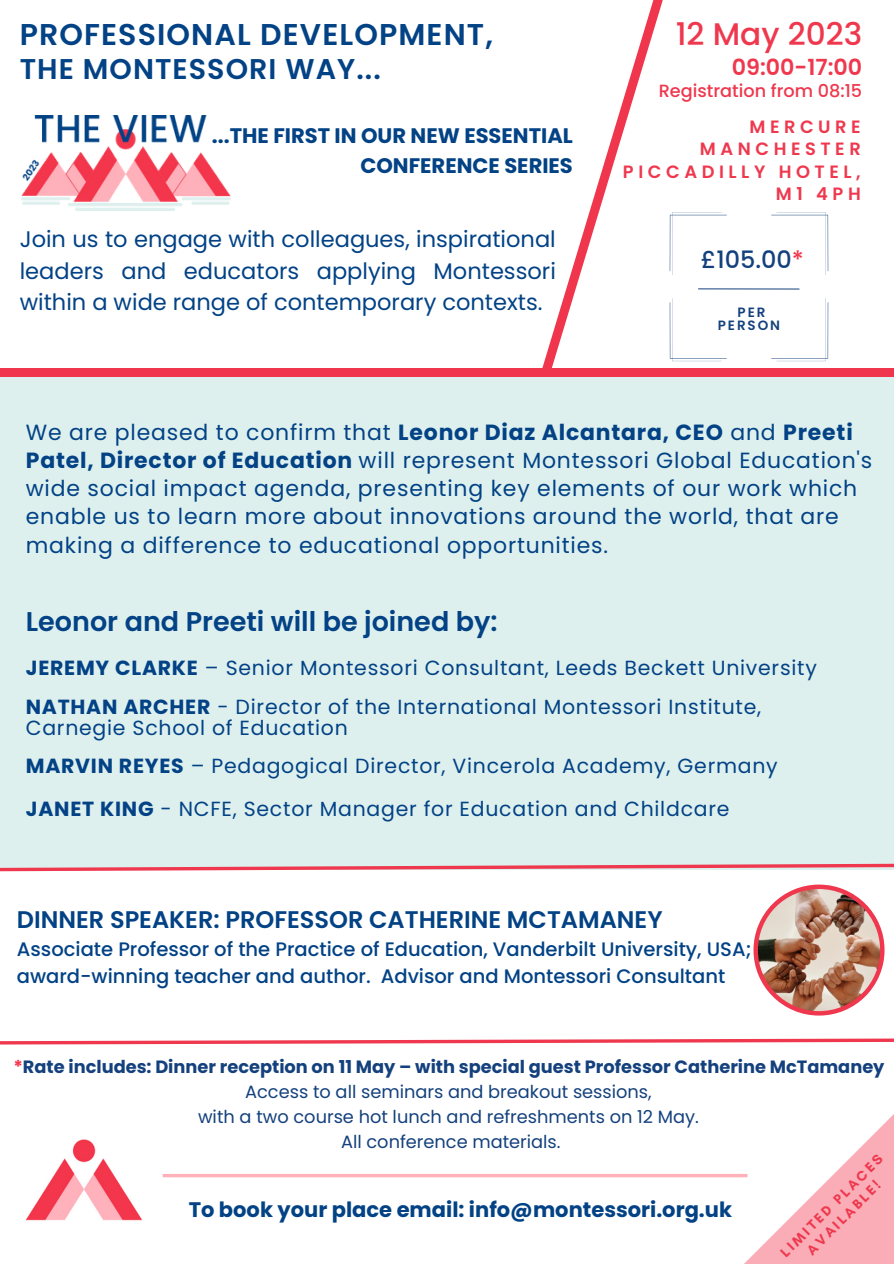
<style>
.page{position:relative;width:894px;height:1264px;background:#fff}
.page>*{position:absolute;margin:0;border:0;box-sizing:border-box;transform-origin:0 0}
.t1{font:500 31.2px "Poppins";color:#ef384e}
.t2{font:600 30px "Poppins";letter-spacing:.035em;color:#024285}
.t3{font:600 28.5px "Poppins";letter-spacing:.035em;color:#024285}
.t4{font:600 27px "Poppins";color:#024285}
.t5{font:600 24px "Poppins";color:#024285}
.t6{font:500 24px "Poppins";color:#14417d}
.t7{font:22.5px/31.5px "Poppins";color:#024285;text-align:justify}
.t8{font:600 22.2px "Poppins";color:#ef384e}
.t9{font:21.9px/28.2px "Poppins";letter-spacing:.035em;color:#024285}
.t10{font:700 21px/29.2px "Poppins";color:#024285;text-align:right}
.t11{font:20.4px "Poppins";letter-spacing:.035em;color:#024285}
.t12{font:500 19.5px "Poppins";color:#024285}
.t13{font:600 17.85px/22.5px "Poppins";letter-spacing:.255em;color:#ef384e;text-align:right}
.t14{font:17.7px "Poppins";color:#14417d}
.t15{font:700 17.7px "Poppins";color:#14417d}
.t16{font:500 17.7px "Poppins";color:#ef384e}
.t17{font:700 14.1px/17px "Glacial Indifference";color:#ef384e;text-align:center}
.t18{font:600 13.5px/12.9px "Poppins";letter-spacing:.145em;color:#14417d;text-align:center}
.s1{color:#f4364c}
.s2{font-weight:700}
</style>
<div class="page">
<div style="left:0;top:368px;width:893px;height:501px;background:#def0ee"></div>
<svg style="left:0;top:1038px;width:893px;height:7px"></svg>
<div style="left:0;top:368px;width:893px;height:8px;background:#f0364d"></div>
<img style="left:22px;top:115px;width:208px;height:95px">
<svg style="left:533px;top:0;width:150px;height:377px"></svg>
<hr style="left:163px;top:1174px;width:548px;height:3px;background:#ffb1ba">
<img style="left:26px;top:1139px;width:117px;height:82px">
<svg style="left:753px;top:884px;width:131px;height:131px;background:#eb4c5e"></svg>
<img style="left:757px;top:889px;width:122px;height:122px;border-radius:50%">
<svg style="left:711px;top:1115px;width:182px;height:148px"></svg>
<svg style="left:669px;top:298px;width:57px;height:63px"></svg>
<svg style="left:669px;top:212px;width:57px;height:63px"></svg>
<svg style="left:771px;top:212px;width:57px;height:63px"></svg>
<svg style="left:771px;top:298px;width:57px;height:63px"></svg>
<hr style="left:698px;top:288px;width:101px;height:1px;background:#14417d">
<svg style="left:0;top:863px;width:893px;height:9px"></svg>
<p class="t2" style="left:20px;top:13px;width:474px">PROFESSIONAL DEVELOPMENT,</p>
<p class="t3" style="left:20px;top:49px;width:362px">THE MONTESSORI WAY...</p>
<p class="t10" style="left:212px;top:121px;width:362px">...THE FIRST IN OUR NEW ESSENTIAL<br>CONFERENCE SERIES</p>
<p class="t7" style="left:20px;top:224px;width:537px">Join us to engage with colleagues, inspirational leaders and educators applying Montessori within a wide range of contemporary contexts.</p>
<p class="t1" style="left:675px;top:12px;width:188px">12 May 2023</p>
<p class="t8" style="left:731px;top:52px;width:132px">09:00-17:00</p>
<p class="t16" style="left:658px;top:78px;width:205px">Registration from 08:15</p>
<p class="t13" style="left:622px;top:115px;width:239px">MERCURE<br>MANCHESTER<br>PICCADILLY HOTEL,</p>
<p class="t13" style="left:775px;top:183px;width:86px">M1 4PH</p>
<p class="t6" style="left:700px;top:242px;width:104px">£105.00<span class="s1">*</span></p>
<p class="t18" style="left:717px;top:306px;width:64px">PER<br>PERSON</p>
<p class="t9" style="left:26px;top:418px;width:847px">We are pleased to confirm that <span class="s2">Leonor Diaz Alcantara, CEO</span> and <span class="s2">Preeti Patel, Director of Education</span> will represent Montessori Global Education's wide social impact agenda, presenting key elements of our work which enable us to learn more about innovations around the world, that are making a difference to educational opportunities.</p>
<p class="t4" style="left:26px;top:602px;width:473px">Leonor and Preeti will be joined by:</p>
<p class="t11" style="left:26px;top:654px;width:792px"><span class="s2">JEREMY CLARKE</span> – Senior Montessori Consultant, Leeds Beckett University</p>
<p class="t11" style="left:26px;top:692px;width:736px"><span class="s2">NATHAN ARCHER</span> - Director of the International Montessori Institute,</p>
<p class="t11" style="left:26px;top:713px;width:323px">Carnegie School of Education</p>
<p class="t11" style="left:26px;top:752px;width:753px"><span class="s2">MARVIN REYES</span> – Pedagogical Director, Vincerola Academy, Germany</p>
<p class="t11" style="left:26px;top:794px;width:705px"><span class="s2">JANET KING</span> - NCFE, Sector Manager for Education and Childcare</p>
<p class="t5" style="left:17px;top:902px;width:647px">DINNER SPEAKER: PROFESSOR CATHERINE MCTAMANEY</p>
<p class="t12" style="left:17px;top:935px;width:736px">Associate Professor of the Practice of Education, Vanderbilt University, USA;</p>
<p class="t12" style="left:17px;top:962px;width:709px">award-winning teacher and author. Advisor and Montessori Consultant</p>
<p class="t15" style="left:13px;top:1054px;width:872px"><span class="s1">*</span>Rate includes: Dinner reception on 11 May – with special guest Professor Catherine McTamaney</p>
<p class="t14" style="left:245px;top:1079px;width:408px">Access to all seminars and breakout sessions,</p>
<p class="t14" style="left:198px;top:1104px;width:502px">with a two course hot lunch and refreshments on 12 May.</p>
<p class="t14" style="left:341px;top:1128px;width:221px">All conference materials.</p>
<p class="t10" style="left:189px;top:1194px;width:544px">To book your place email: info@montessori.org.uk</p>
<p class="t17" style="left:776px;top:1248px;width:139px;rotate:-45deg">LIMITED PLACES<br>AVAILABLE!</p>
</div>
